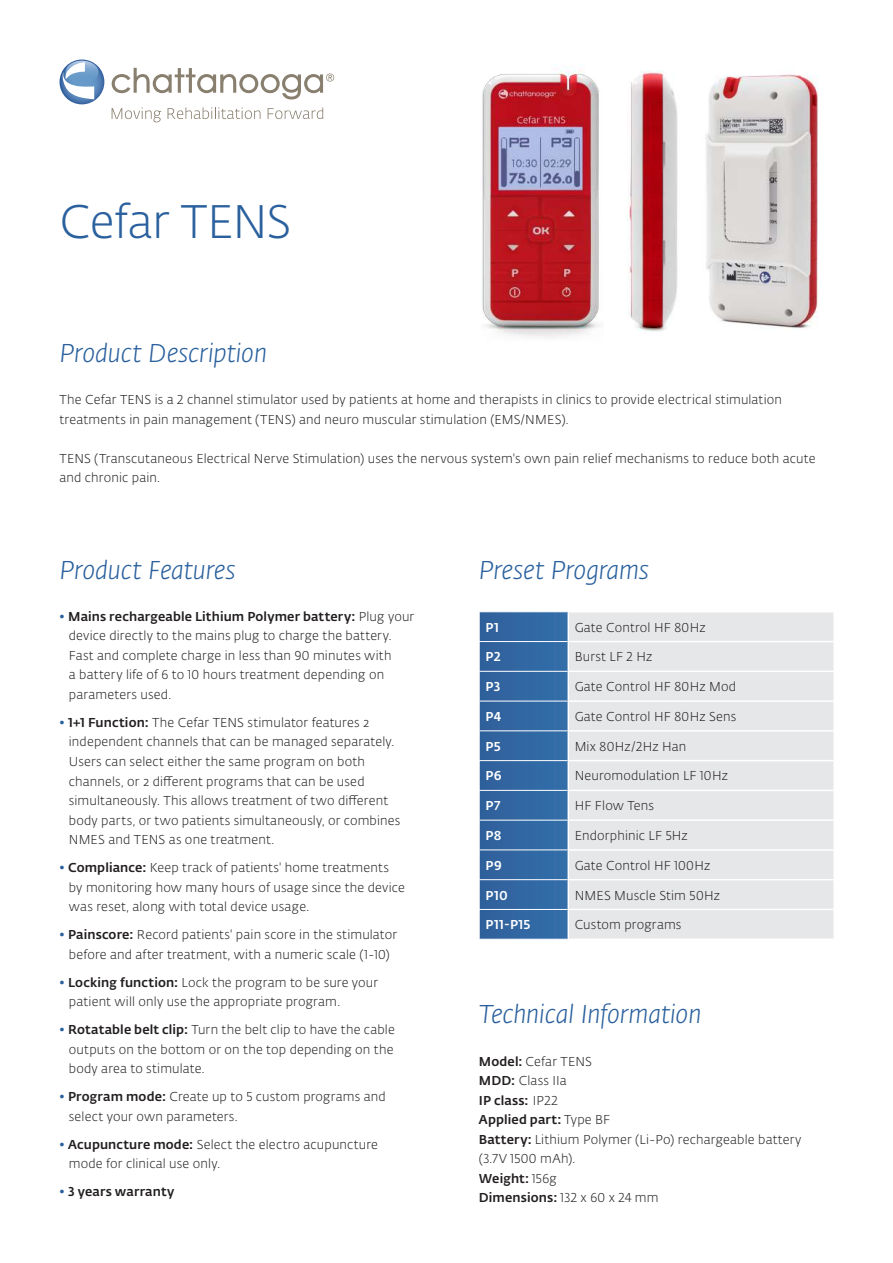
<style>
.page{position:relative;width:893px;height:1263px;background:#fff}
.page>*{position:absolute;margin:0;border:0;box-sizing:border-box;transform-origin:0 0}
.t1{font:300 46.5px "Fedra Sans Alt Pro";letter-spacing:-.015em;color:#29609d}
.t2{font:italic 300 25.5px "Fedra Sans Alt Pro";letter-spacing:-.005em;color:#29609d}
.t3{font:300 12.75px/19.5px "Fedra Sans Alt Pro";letter-spacing:.015em;color:#231f20}
.t4{font:500 12.75px "Fedra Sans Alt Pro";letter-spacing:.02em;color:#fff}
.t5{font:500 12.75px "Fedra Sans Alt Pro";letter-spacing:.015em;color:#231f20}
.s1{color:#29609d}
.s2{font-weight:500}
.s3{font-weight:300;color:#29609d}
</style>
<div class="page">
<svg style="left:112px;top:107px;width:49px;height:15px"></svg>
<svg style="left:168px;top:107px;width:92px;height:12px"></svg>
<svg style="left:268px;top:107px;width:55px;height:12px"></svg>
<svg style="left:60px;top:60px;width:44px;height:44px"></svg>
<svg style="left:60px;top:61px;width:38px;height:38px"></svg>
<svg style="left:112px;top:68px;width:222px;height:32px"></svg>
<div style="left:569px;top:612px;width:264px;height:326px;background:#e6e7e9"></div>
<hr style="left:568px;top:641px;width:265px;height:1px;background:#fff">
<hr style="left:568px;top:670px;width:265px;height:2px;background:#fff">
<hr style="left:568px;top:700px;width:265px;height:2px;background:#fff">
<hr style="left:568px;top:730px;width:265px;height:2px;background:#fff">
<hr style="left:568px;top:760px;width:265px;height:1px;background:#fff">
<hr style="left:568px;top:790px;width:265px;height:1px;background:#fff">
<hr style="left:568px;top:819px;width:265px;height:2px;background:#fff">
<hr style="left:568px;top:849px;width:265px;height:2px;background:#fff">
<hr style="left:568px;top:879px;width:265px;height:1px;background:#fff">
<hr style="left:568px;top:909px;width:265px;height:1px;background:#fff">
<svg style="left:479px;top:612px;width:89px;height:327px;background:#3a6da6"></svg>
<img style="left:482px;top:67px;width:117px;height:271px">
<img style="left:627px;top:70px;width:51px;height:262px">
<img style="left:706px;top:74px;width:112px;height:255px">
<h1 class="t1" style="left:60px;top:191px;width:233px">Cefar TENS</h1>
<h2 class="t2" style="left:60px;top:336px;width:209px">Product Description</h2>
<p class="t3" style="left:60px;top:390px;width:724px">The Cefar TENS is a 2 channel stimulator used by patients at home and therapists in clinics to provide electrical stimulation treatments in pain management (TENS) and neuro muscular stimulation (EMS/NMES).</p>
<p class="t3" style="left:60px;top:448px;width:757px">TENS (Transcutaneous Electrical Nerve Stimulation) uses the nervous system's own pain relief mechanisms to reduce both acute and chronic pain.</p>
<h2 class="t2" style="left:60px;top:553px;width:178px">Product Features</h2>
<p class="t3" style="left:69px;top:606px;width:347px;text-indent:-9px"><span class="s1">•</span> <span class="s2">Mains rechargeable Lithium Polymer battery:</span> Plug your device directly to the mains plug to charge the battery.<br>Fast and complete charge in less than 90 minutes with<br>a battery life of 6 to 10 hours treatment depending on parameters used.</p>
<p class="t3" style="left:69px;top:712px;width:333px;text-indent:-9px"><span class="s1">•</span> <span class="s2">1+1 Function:</span> The Cefar TENS stimulator features 2 independent channels that can be managed separately.<br>Users can select either the same program on both channels, or 2 different programs that can be used simultaneously. This allows treatment of two different body parts, or two patients simultaneously, or combines NMES and TENS as one treatment.</p>
<p class="t3" style="left:69px;top:857px;width:338px;text-indent:-9px"><span class="s1">•</span> <span class="s2">Compliance:</span> Keep track of patients' home treatments by monitoring how many hours of usage since the device was reset, along with total device usage.</p>
<p class="t3" style="left:60px;top:924px;width:339px;text-align:center"><span class="s1">•</span> <span class="s2">Painscore:</span> Record patients' pain score in the stimulator before and after treatment, with a numeric scale (1-10)</p>
<p class="t3" style="left:69px;top:972px;width:311px;text-indent:-9px"><span class="s1">•</span> <span class="s2">Locking function:</span> Lock the program to be sure your patient will only use the appropriate program.</p>
<p class="t3" style="left:69px;top:1019px;width:328px;text-align:justify;text-indent:-9px"><span class="s1">•</span> <span class="s2">Rotatable belt clip:</span> Turn the belt clip to have the cable outputs on the bottom or on the top depending on the body area to stimulate.</p>
<p class="t3" style="left:69px;top:1086px;width:318px;text-indent:-9px"><span class="s1">•</span> <span class="s2">Program mode:</span> Create up to 5 custom programs and select your own parameters.</p>
<p class="t3" style="left:69px;top:1134px;width:311px;text-indent:-9px"><span class="s1">•</span> <span class="s2">Acupuncture mode:</span> Select the electro acupuncture mode for clinical use only.</p>
<p class="t5" style="left:60px;top:1182px;width:116px"><span class="s3">•</span> 3 years warranty</p>
<h2 class="t2" style="left:479px;top:553px;width:172px">Preset Programs</h2>
<p class="t4" style="left:486px;top:617px;width:15px">P1</p>
<p class="t3" style="left:575px;top:617px;width:132px">Gate Control HF 80Hz</p>
<p class="t4" style="left:486px;top:647px;width:17px">P2</p>
<p class="t3" style="left:575px;top:647px;width:79px">Burst LF 2 Hz</p>
<p class="t4" style="left:486px;top:677px;width:16px">P3</p>
<p class="t3" style="left:575px;top:677px;width:163px">Gate Control HF 80Hz Mod</p>
<p class="t4" style="left:486px;top:707px;width:17px">P4</p>
<p class="t3" style="left:575px;top:706px;width:163px">Gate Control HF 80Hz Sens</p>
<p class="t4" style="left:486px;top:736px;width:17px">P5</p>
<p class="t3" style="left:575px;top:736px;width:113px">Mix 80Hz/2Hz Han</p>
<p class="t4" style="left:486px;top:766px;width:18px">P6</p>
<p class="t3" style="left:575px;top:766px;width:155px">Neuromodulation LF 10Hz</p>
<p class="t4" style="left:486px;top:796px;width:16px">P7</p>
<p class="t3" style="left:575px;top:796px;width:81px">HF Flow Tens</p>
<p class="t4" style="left:486px;top:826px;width:18px">P8</p>
<p class="t3" style="left:575px;top:825px;width:115px">Endorphinic LF 5Hz</p>
<p class="t4" style="left:486px;top:855px;width:18px">P9</p>
<p class="t3" style="left:575px;top:855px;width:137px">Gate Control HF 100Hz</p>
<p class="t4" style="left:486px;top:885px;width:24px">P10</p>
<p class="t3" style="left:575px;top:885px;width:147px">NMES Muscle Stim 50Hz</p>
<p class="t4" style="left:486px;top:915px;width:46px">P11-P15</p>
<p class="t3" style="left:575px;top:915px;width:108px">Custom programs</p>
<h2 class="t2" style="left:479px;top:996px;width:224px">Technical Information</h2>
<p class="t3" style="left:479px;top:1051px;width:324px"><span class="s2">Model:</span> Cefar TENS<br><span class="s2">MDD:</span> Class IIa<br><span class="s2">IP class:</span> IP22<br><span class="s2">Applied part:</span> Type BF<br><span class="s2">Battery:</span> Lithium Polymer (Li-Po) rechargeable battery (3.7V 1500 mAh).<br><span class="s2">Weight:</span> 156g<br><span class="s2">Dimensions:</span> 132 x 60 x 24 mm</p>
</div>
